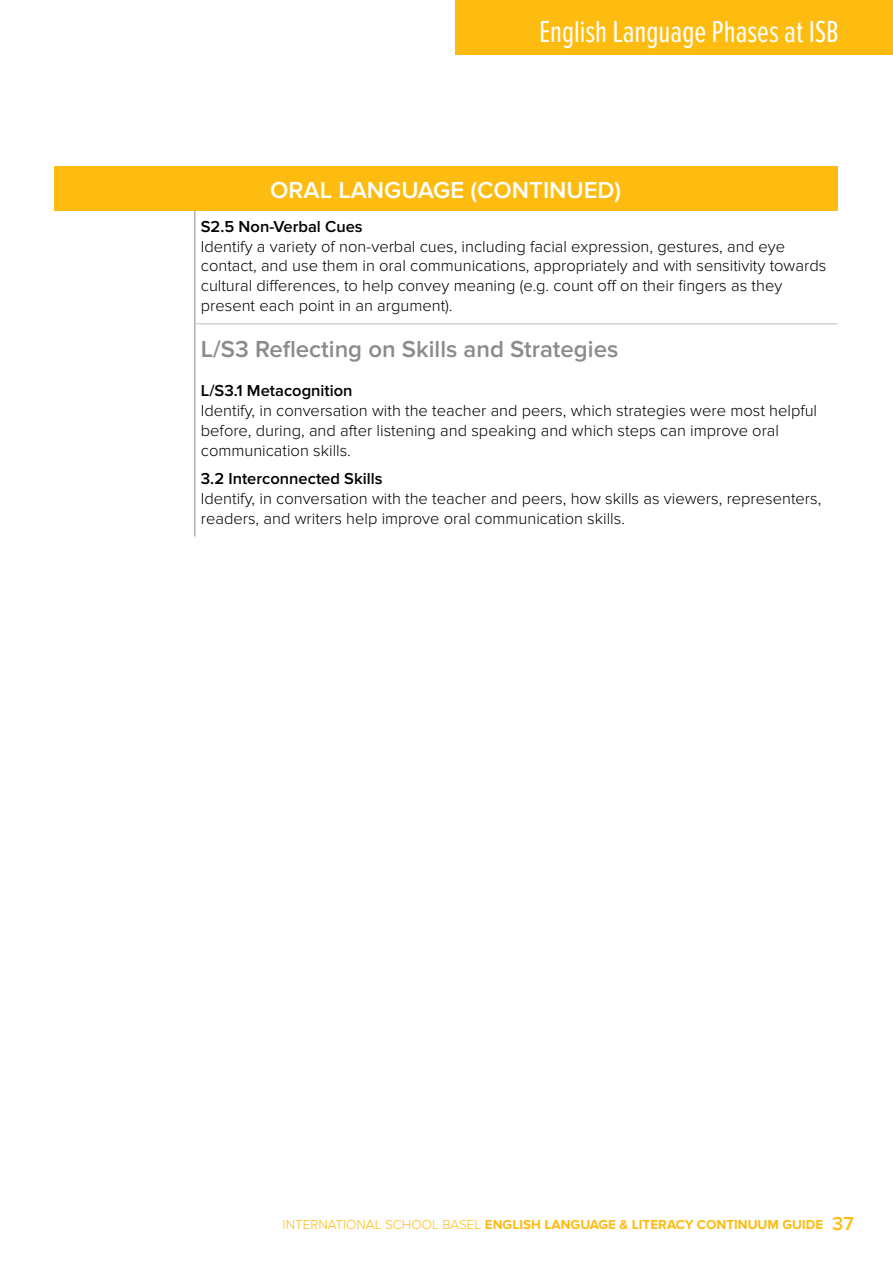
<style>
.page{position:relative;width:893px;height:1263px;background:#fff}
.page>*{position:absolute;margin:0;border:0;box-sizing:border-box;transform-origin:0 0}
.t1{font:31.5px "Proxima Nova Ex Cn";color:#fff}
.t2{font:600 24px "Proxima Nova";color:#8d8a89}
.t3{font:600 24px "Proxima Nova";color:#fff}
.t4{font:300 16.5px/19.8px "Proxima Nova";color:#000}
.t5{font:600 16.5px "Proxima Nova";color:#000}
.t6{font:700 13.5px "Proxima Nova";color:#febc11}
.s1{font-weight:300}
.s2{font-weight:600;font-size:19.5px}
</style>
<div class="page">
<div style="left:455px;top:0;width:438px;height:54px;background:#febc11"></div>
<div style="left:54px;top:166px;width:783px;height:44px;background:#febc11"></div>
<hr style="left:194px;top:210px;width:1px;height:114px;background:#8d8a89">
<hr style="left:194px;top:324px;width:1px;height:51px;background:#8d8a89">
<hr style="left:194px;top:375px;width:1px;height:161px;background:#8d8a89">
<hr style="left:195px;top:323px;width:642px;height:1px;background:#bfbdbd">
<h1 class="t1" style="left:539px;top:14px;width:301px">English Language Phases at ISB</h1>
<h2 class="t3" style="left:270px;top:176px;width:353px">ORAL LANGUAGE (CONTINUED)</h2>
<p class="t5" style="left:201px;top:217px;width:163px">S2.5 Non-Verbal Cues</p>
<p class="t4" style="left:201px;top:236px;width:627px">Identify a variety of non-verbal cues, including facial expression, gestures, and eye contact, and use them in oral communications, appropriately and with sensitivity towards cultural differences, to help convey meaning (e.g. count off on their fingers as they present each point in an argument).</p>
<h2 class="t2" style="left:201px;top:335px;width:419px">L/S3 Reflecting on Skills and Strategies</h2>
<p class="t5" style="left:201px;top:381px;width:153px">L/S3.1 Metacognition</p>
<p class="t4" style="left:201px;top:401px;width:618px">Identify, in conversation with the teacher and peers, which strategies were most helpful before, during, and after listening and speaking and which steps can improve oral communication skills.</p>
<p class="t5" style="left:201px;top:469px;width:183px">3.2 Interconnected Skills</p>
<p class="t4" style="left:201px;top:489px;width:622px">Identify, in conversation with the teacher and peers, how skills as viewers, representers, readers, and writers help improve oral communication skills.</p>
<p class="t6" style="left:283px;top:1216px;width:573px"><span class="s1">INTERNATIONAL SCHOOL BASEL</span> ENGLISH LANGUAGE &amp; LITERACY CONTINUUM GUIDE <span class="s2">37</span></p>
</div>
